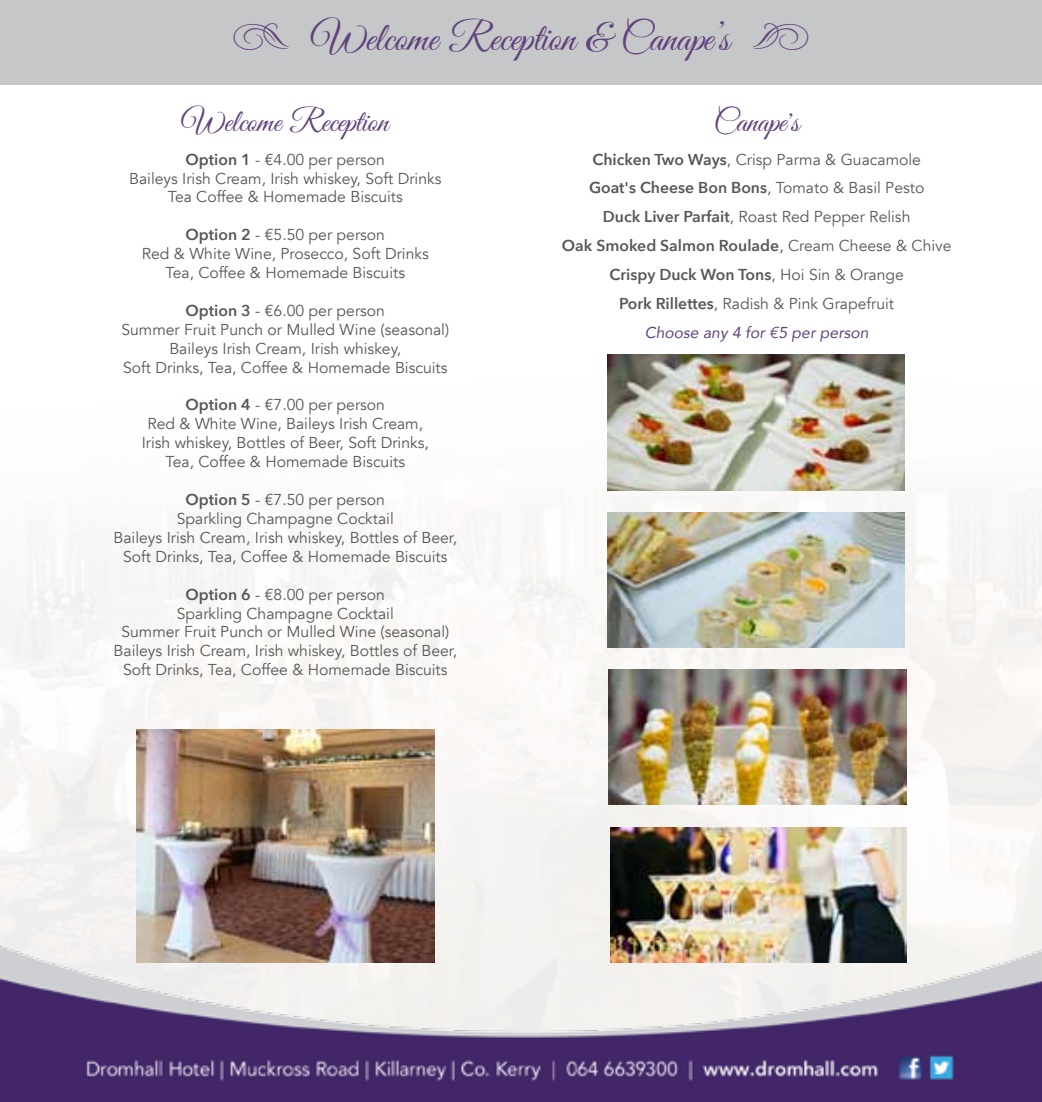
<style>
.page{position:relative;width:1042px;height:1102px;background:#fff}
.page>*{position:absolute;margin:0;border:0;box-sizing:border-box;transform-origin:0 0}
.t1{font:40.25px "Good Vibrations Script";color:#60437c}
.t2{font:31.5px "Good Vibrations Script";color:#60437c}
.t3{font:15.75px/18.9px "Avenir";color:#575756;text-align:center}
.t4{font:600 15.75px/28.9px "Avenir Next";letter-spacing:-.02em;color:#575756;text-align:center}
.t5{font:italic 15.75px/28.9px "Avenir";color:#60437c;text-align:center}
.s1{font-family:"Type Embellishments One Let Plain"}
.s2{font-family:"Avenir Next";font-weight:600}
.s3{font-family:"Avenir";font-weight:400}
.s4{font-family:"Avenir Next";font-weight:600;font-style:normal;color:#575756}
.s5{font-style:normal;color:#575756}
</style>
<div class="page">
<img style="left:0;top:354px;width:1042px;height:533px">
<img style="left:0;top:887px;width:1042px;height:214px">
<img style="left:137px;top:729px;width:297px;height:233px">
<img style="left:607px;top:355px;width:297px;height:135px">
<img style="left:607px;top:512px;width:297px;height:135px">
<img style="left:609px;top:669px;width:297px;height:135px">
<img style="left:611px;top:827px;width:295px;height:135px">
<div style="left:0;top:0;width:1042px;height:84px;background:#c6c7c9"></div>
<h1 class="t1" style="left:231px;top:10px;width:580px"><span class="s1">z</span> Welcome Reception &amp; Canape’s <span class="s1">å</span></h1>
<h2 class="t2" style="left:182px;top:99px;width:208px">Welcome Reception</h2>
<p class="t3" style="left:129px;top:150px;width:314px"><span class="s2">Option 1</span> - €4.00 per person<br>Baileys Irish Cream, Irish whiskey, Soft Drinks<br>Tea Coffee &amp; Homemade Biscuits</p>
<p class="t3" style="left:142px;top:226px;width:288px"><span class="s2">Option 2</span> - €5.50 per person<br>Red &amp; White Wine, Prosecco, Soft Drinks<br>Tea, Coffee &amp; Homemade Biscuits</p>
<p class="t3" style="left:121px;top:301px;width:329px"><span class="s2">Option 3</span> - €6.00 per person<br>Summer Fruit Punch or Mulled Wine (seasonal)<br>Baileys Irish Cream, Irish whiskey,<br>Soft Drinks, Tea, Coffee &amp; Homemade Biscuits</p>
<p class="t3" style="left:142px;top:396px;width:289px"><span class="s2">Option 4</span> - €7.00 per person<br>Red &amp; White Wine, Baileys Irish Cream, Irish whiskey, Bottles of Beer, Soft Drinks, Tea, Coffee &amp; Homemade Biscuits</p>
<p class="t3" style="left:114px;top:490px;width:345px"><span class="s2">Option 5</span> - €7.50 per person<br>Sparkling Champagne Cocktail<br>Baileys Irish Cream, Irish whiskey, Bottles of Beer, Soft Drinks, Tea, Coffee &amp; Homemade Biscuits</p>
<p class="t3" style="left:114px;top:585px;width:345px"><span class="s2">Option 6</span> - €8.00 per person<br>Sparkling Champagne Cocktail<br>Summer Fruit Punch or Mulled Wine (seasonal)<br>Baileys Irish Cream, Irish whiskey, Bottles of Beer, Soft Drinks, Tea, Coffee &amp; Homemade Biscuits</p>
<h2 class="t2" style="left:714px;top:99px;width:87px">Canape's</h2>
<p class="t3" style="left:592px;top:150px;width:330px"><span class="s2">Chicken Two Ways</span>, Crisp Parma &amp; Guacamole</p>
<p class="t4" style="left:589px;top:173px;width:337px">Goat's Cheese Bon Bons<span class="s3">, Tomato &amp; Basil Pesto</span></p>
<p class="t3" style="left:603px;top:208px;width:309px"><span class="s2">Duck Liver Parfait</span>, Roast Red Pepper Relish</p>
<p class="t4" style="left:562px;top:231px;width:391px">Oak Smoked Salmon Roulade<span class="s3">, Cream Cheese &amp; Chive<br></span>Crispy Duck Won Tons<span class="s3">, Hoi Sin &amp; Orange</span></p>
<p class="t5" style="left:619px;top:289px;width:276px"><span class="s4">Pork Rillettes</span><span class="s5">, Radish &amp; Pink Grapefruit<br></span>Choose any 4 for €5 per person</p>
</div>
